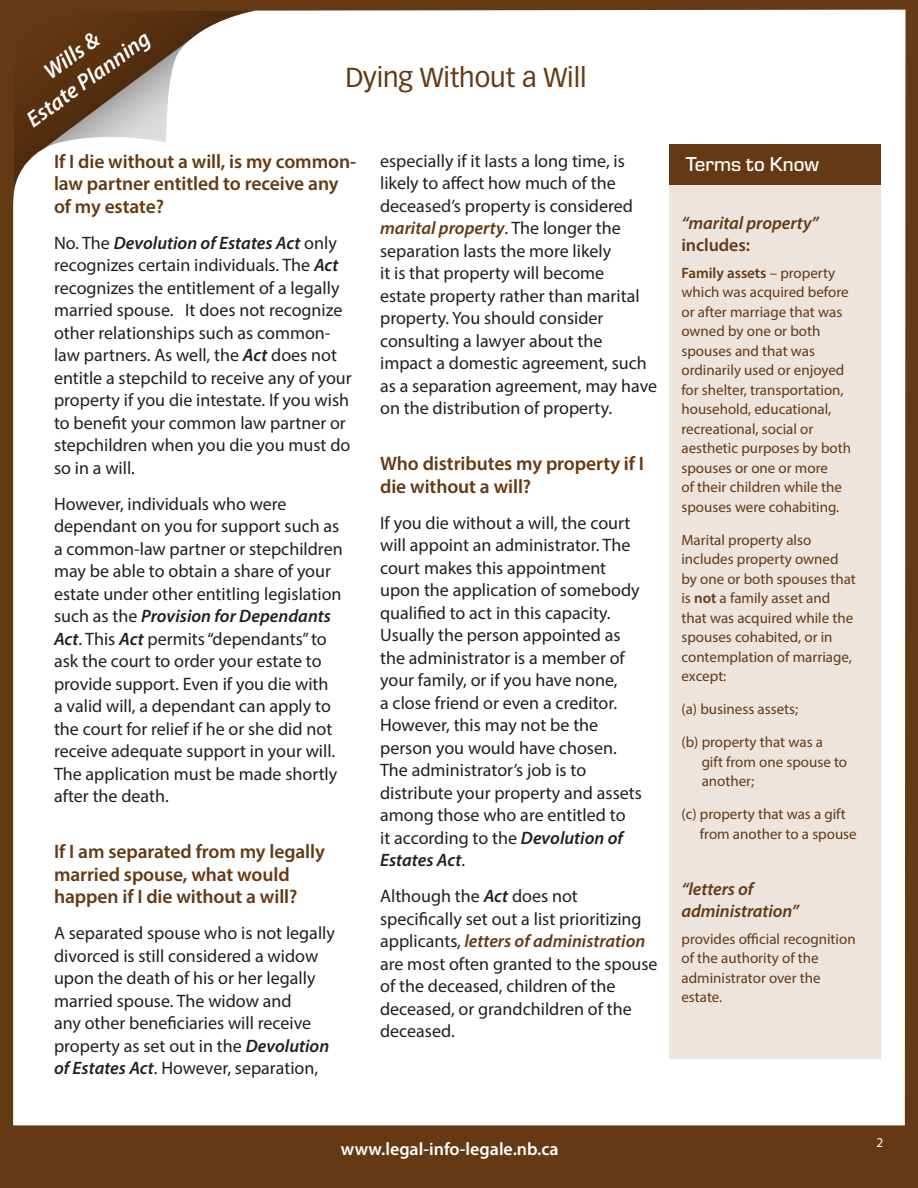
<style>
.page{position:relative;width:918px;height:1188px;background:#653913}
.page>*{position:absolute;margin:0;border:0;box-sizing:border-box;transform-origin:0 0}
.Questions{font:27px "Vectora LT Pro";letter-spacing:-.005em;color:#653913}
.t1{font:italic 600 22.5px/28.5px "Myriad Pro";color:#fff;text-align:center}
.Questions-2{font:500 21px "Eurostile";letter-spacing:-.005em;color:#fff}
.Questions-3{font:600 19.5px/22.5px "Myriad Pro";letter-spacing:-.005em;color:#653913}
.Text{font:18px/22.5px "Myriad Pro";color:#231f20}
.Words-dictionaryno_u{font:italic 600 18px/22.5px "Myriad Pro";letter-spacing:-.005em;color:#653913}
.Text-2{font:italic 600 18px "Myriad Pro";color:#231f20}
.adressses{font:600 18px "Myriad Pro";color:#fff}
.meanings{font:15px/19.5px "Myriad Pro";color:#653913}
.t2{font:13.5px "Myriad Pro";color:#fff}
.s1{font-weight:400;font-style:normal}
.s2{font-weight:600;font-style:italic}
.s3{font-weight:600;font-style:italic;color:#653913}
.s4{font-style:normal}
.s5{font-weight:600}
</style>
<div class="page">
<div style="left:13px;top:10px;width:892px;height:1115px;background:#fff"></div>
<div style="left:670px;top:185px;width:211px;height:874px;background:#ede4de"></div>
<div style="left:670px;top:144px;width:211px;height:41px;background:#653913"></div>
<p class="t1" style="left:4px;top:87px;width:148px;rotate:-36deg">Wills &amp;<br>Estate Planning</p>
<p class="Questions" style="left:345px;top:62px;width:243px">Dying Without a Will</p>
<p class="Questions-3" style="left:54px;top:149px;width:304px">IIf die without a will is, my common-</p>
<p class="Questions-3" style="left:54px;top:194px;width:112px">of my estate?</p>
<p class="Text-2" style="left:54px;top:231px;width:284px"><span class="s1">No. The</span> Devolution of Estates Act <span class="s1">only</span></p>
<p class="Text" style="left:54px;top:254px;width:286px">recognizes certain individuals. The <span class="s2">Act</span></p>
<p class="Text" style="left:54px;top:276px;width:287px">recognizes the entitlement of a legally</p>
<p class="Text" style="left:185px;top:299px;width:159px">It does not recognize</p>
<p class="Questions-3" style="left:54px;top:172px;width:286px">law partner entitled to receive any</p>
<p class="Text" style="left:54px;top:299px;width:121px">married spouse.</p>
<p class="Text" style="left:54px;top:344px;width:285px">law partners. As well, the <span class="s2">Act</span> does not</p>
<p class="Text" style="left:54px;top:321px;width:278px">other relationships such as common-</p>
<p class="Text" style="left:54px;top:366px;width:299px">entitle a stepchild to receive any of your property if you die intestate If. you wish to benefit your common law partner or stepchildren when you die you must do so in a will.</p>
<p class="Text" style="left:54px;top:492px;width:290px">However, individuals who were dependant on you for support such as a common-law partner or stepchildren may be able to obtain a share of your estate under other entitling legislation such as the <span class="s2">Provision for Dependants Act</span>. This <span class="s2">Act</span> permits“dependants”to ask the court to order your estate to provide support. Even if you die with<br>a valid will a, dependant can apply to the court for relief if he or she did not receive adequate support in your will.<br>The application must be made shortly after the death.</p>
<p class="Questions-3" style="left:54px;top:840px;width:272px">IIf am separated from my legally married spouse, what would happen Iif die without a will?</p>
<p class="Text" style="left:54px;top:922px;width:282px">A separated spouse who is not legally divorced is still considered a widow upon the death of his or her legally married spouse. The widow and<br>any other beneficiaries will receive property as set out in the <span class="s2">Devolution of Estates Act</span>. However, separation,</p>
<p class="Text" style="left:380px;top:149px;width:279px">especially itif lasts a long time is, likely to affect how much of the deceaseds’ property is considered <span class="s3">marital property</span>. The longer the separation lasts the more likely<br>isit that property will become<br>estate property rather than marital property. You should consider consulting a lawyer about the impact a domestic agreement, such as a separation agreement, may have on the distribution of property.</p>
<p class="Questions-3" style="left:380px;top:452px;width:265px">Who distributes my property Iif die without a will?</p>
<p class="Text" style="left:380px;top:511px;width:263px">If you die without a will, the court will appoint an administrator. The court makes this appointment upon the application of somebody qualified to act in this capacity.<br>Usually the person appointed as the administrator is a member of your family, or if you have none,<br>a close friend or even a creditor.<br>However, this may not be the person you would have chosen.<br>The administrator s’ job is to distribute your property and assets among those who are entitled to<br>it according to the <span class="s2">Devolution of<br>Estates Act</span>.</p>
<p class="Text" style="left:380px;top:885px;width:279px">Although the <span class="s2">Act</span> does not specifically set out a list prioritizing applicants, <span class="s3">letters of administration </span>are most often granted to the spouse of the deceased, children of the deceased, or grandchildren of the deceased.</p>
<p class="adressses" style="left:341px;top:1138px;width:219px">www.legal-info-legale.nb.ca</p>
<p class="Questions-2" style="left:686px;top:149px;width:135px">Terms to Know</p>
<p class="Words-dictionaryno_u" style="left:681px;top:211px;width:139px">“marital property“ <span class="s4">includes:</span></p>
<p class="meanings" style="left:681px;top:263px;width:171px"><span class="s5">Family assets</span> – property which was acquired before or after marriage that was owned by one or both spouses and that was ordinarily used or enjoyed for shelter, transportation, household, educational, recreational, social or aesthetic purposes by both spouses or one or more<br>of their children while the spouses were cohabiting.</p>
<p class="meanings" style="left:681px;top:530px;width:176px">Marital property also includes property owned by one or both spouses that is <span class="s5">not</span> a family asset and that was acquired while the spouses cohabited, or in contemplation of marriage, except:</p>
<p class="meanings" style="left:681px;top:699px;width:118px">a( ) business assets;</p>
<p class="meanings" style="left:702px;top:732px;width:147px;text-indent:-20px">b( ) property that was a gift from one spouse to another;</p>
<p class="meanings" style="left:700px;top:804px;width:158px;text-indent:-18px">c( ) property that was a gift from another to a spouse</p>
<p class="Words-dictionaryno_u" style="left:681px;top:877px;width:119px">“letters of administration“</p>
<p class="meanings" style="left:681px;top:929px;width:176px">provides official recognition of the authority of the administrator over the estate.</p>
<p class="t2" style="left:876px;top:1135px;width:8px">2</p>
</div>
